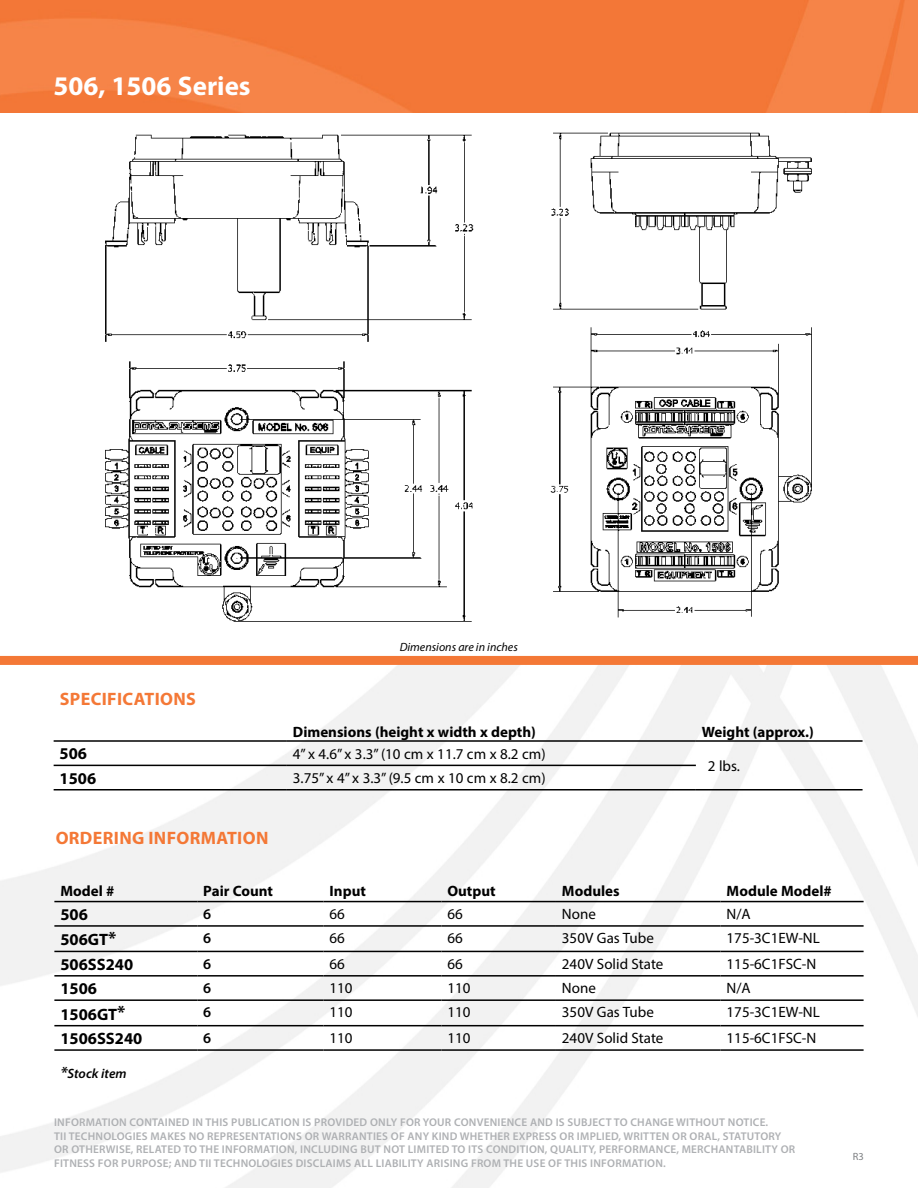
<style>
.page{position:relative;width:918px;height:1188px;background:#fff}
.page>*{position:absolute;margin:0;border:0;box-sizing:border-box;transform-origin:0 0}
.t1{font:700 27px "Myriad Pro";color:#fff}
.t2{font:700 18px "Myriad Pro";letter-spacing:.02em;color:#f47836}
.t3{font:700 16.5px "Myriad Pro";color:#000}
.t4{font:15px "Myriad Pro";color:#000}
.t5{font:700 15px "Myriad Pro";color:#000}
.t6{font:600 15px "Myriad Pro";color:#000}
.t7{font:italic 600 13.5px "Myriad Pro";color:#000}
.t8{font:italic 12px "Myriad Pro";color:#000}
.t9{font:600 11.25px/13.5px "Myriad Pro";letter-spacing:.02em;color:#aeb0b3}
.t10{font:10.5px "Myriad Pro";color:#7e8083}
.s1{font-size:18px}
.s2{font-size:16.5px}
</style>
<div class="page">
<img style="left:0;top:0;width:918px;height:113px">
<div style="left:0;top:656px;width:918px;height:9px;background:#f47836"></div>
<hr style="left:54px;top:901px;width:143px;height:1px;background:#000">
<hr style="left:197px;top:901px;width:127px;height:1px;background:#000">
<hr style="left:324px;top:901px;width:117px;height:1px;background:#000">
<hr style="left:441px;top:901px;width:115px;height:1px;background:#000">
<hr style="left:556px;top:901px;width:165px;height:1px;background:#000">
<hr style="left:721px;top:901px;width:143px;height:1px;background:#000">
<hr style="left:54px;top:925px;width:143px;height:2px;background:#000">
<hr style="left:197px;top:925px;width:127px;height:2px;background:#000">
<hr style="left:324px;top:925px;width:117px;height:2px;background:#000">
<hr style="left:441px;top:925px;width:115px;height:2px;background:#000">
<hr style="left:556px;top:925px;width:165px;height:2px;background:#000">
<hr style="left:721px;top:925px;width:143px;height:2px;background:#000">
<hr style="left:54px;top:951px;width:143px;height:1px;background:#000">
<hr style="left:197px;top:951px;width:127px;height:1px;background:#000">
<hr style="left:324px;top:951px;width:117px;height:1px;background:#000">
<hr style="left:441px;top:951px;width:115px;height:1px;background:#000">
<hr style="left:556px;top:951px;width:165px;height:1px;background:#000">
<hr style="left:721px;top:951px;width:143px;height:1px;background:#000">
<hr style="left:54px;top:975px;width:143px;height:2px;background:#000">
<hr style="left:197px;top:975px;width:127px;height:2px;background:#000">
<hr style="left:324px;top:975px;width:117px;height:2px;background:#000">
<hr style="left:441px;top:975px;width:115px;height:2px;background:#000">
<hr style="left:556px;top:975px;width:165px;height:2px;background:#000">
<hr style="left:721px;top:975px;width:143px;height:2px;background:#000">
<hr style="left:54px;top:999px;width:143px;height:2px;background:#000">
<hr style="left:197px;top:999px;width:127px;height:2px;background:#000">
<hr style="left:324px;top:999px;width:117px;height:2px;background:#000">
<hr style="left:441px;top:999px;width:115px;height:2px;background:#000">
<hr style="left:556px;top:999px;width:165px;height:2px;background:#000">
<hr style="left:721px;top:999px;width:143px;height:2px;background:#000">
<hr style="left:54px;top:1025px;width:143px;height:1px;background:#000">
<hr style="left:197px;top:1025px;width:127px;height:1px;background:#000">
<hr style="left:324px;top:1025px;width:117px;height:1px;background:#000">
<hr style="left:441px;top:1025px;width:115px;height:1px;background:#000">
<hr style="left:556px;top:1025px;width:165px;height:1px;background:#000">
<hr style="left:721px;top:1025px;width:143px;height:1px;background:#000">
<hr style="left:54px;top:1049px;width:143px;height:2px;background:#000">
<hr style="left:197px;top:1049px;width:127px;height:2px;background:#000">
<hr style="left:324px;top:1049px;width:117px;height:2px;background:#000">
<hr style="left:441px;top:1049px;width:115px;height:2px;background:#000">
<hr style="left:556px;top:1049px;width:165px;height:2px;background:#000">
<hr style="left:721px;top:1049px;width:143px;height:2px;background:#000">
<img style="left:105px;top:134px;width:369px;height:488px">
<img style="left:550px;top:328px;width:262px;height:290px">
<img style="left:551px;top:132px;width:261px;height:196px">
<hr style="left:54px;top:740px;width:233px;height:2px;background:#000">
<hr style="left:287px;top:740px;width:409px;height:2px;background:#000">
<hr style="left:696px;top:740px;width:167px;height:2px;background:#000">
<hr style="left:54px;top:765px;width:233px;height:1px;background:#000">
<hr style="left:287px;top:765px;width:409px;height:1px;background:#000">
<hr style="left:54px;top:789px;width:233px;height:1px;background:#000">
<hr style="left:287px;top:789px;width:409px;height:1px;background:#000">
<hr style="left:696px;top:789px;width:167px;height:1px;background:#000">
<h1 class="t1" style="left:54px;top:69px;width:199px">506, 1506 Series</h1>
<h2 class="t2" style="left:60px;top:688px;width:138px">SPECIFICATIONS</h2>
<p class="t8" style="left:400px;top:640px;width:120px">Dimensions are in inches</p>
<h3 class="t5" style="left:293px;top:722px;width:245px">Dimensions (height x width x depth)</h3>
<h3 class="t5" style="left:702px;top:722px;width:113px">Weight (approx.)</h3>
<h3 class="t3" style="left:60px;top:743px;width:29px">506</h3>
<h3 class="t4" style="left:293px;top:745px;width:254px">4” x 4.6” x 3.3” (10 cm x 11.7 cm x 8.2 cm)</h3>
<h3 class="t3" style="left:60px;top:767px;width:38px">1506</h3>
<h3 class="t4" style="left:293px;top:769px;width:254px">3.75” x 4” x 3.3” (9.5 cm x 10 cm x 8.2 cm)</h3>
<h2 class="t2" style="left:56px;top:826px;width:214px">ORDERING INFORMATION</h2>
<h3 class="t4" style="left:708px;top:757px;width:34px">2 lbs.</h3>
<h3 class="t5" style="left:60px;top:881px;width:55px">Model #</h3>
<h3 class="t5" style="left:203px;top:881px;width:71px">Pair Count</h3>
<h3 class="t5" style="left:330px;top:881px;width:38px">Input</h3>
<h3 class="t5" style="left:447px;top:881px;width:50px">Output</h3>
<h3 class="t5" style="left:562px;top:881px;width:59px">Modules</h3>
<h3 class="t5" style="left:727px;top:881px;width:107px">Module Model#</h3>
<h3 class="t3" style="left:60px;top:904px;width:29px">506</h3>
<h3 class="t6" style="left:203px;top:904px;width:10px">6</h3>
<h3 class="t4" style="left:330px;top:905px;width:17px">66</h3>
<h3 class="t4" style="left:447px;top:905px;width:17px">66</h3>
<h3 class="t4" style="left:562px;top:905px;width:35px">None</h3>
<h3 class="t4" style="left:727px;top:905px;width:26px">N/A</h3>
<h3 class="t3" style="left:60px;top:929px;width:57px">506GT<span class="s1">*</span></h3>
<h3 class="t6" style="left:203px;top:929px;width:10px">6</h3>
<h3 class="t4" style="left:330px;top:929px;width:17px">66</h3>
<h3 class="t4" style="left:447px;top:929px;width:17px">66</h3>
<h3 class="t4" style="left:562px;top:929px;width:93px">350V Gas Tube</h3>
<h3 class="t4" style="left:727px;top:929px;width:95px">175-3C1EW-NL</h3>
<h3 class="t3" style="left:60px;top:953px;width:74px">506SS240</h3>
<h3 class="t6" style="left:203px;top:954px;width:10px">6</h3>
<h3 class="t4" style="left:330px;top:954px;width:17px">66</h3>
<h3 class="t4" style="left:447px;top:954px;width:17px">66</h3>
<h3 class="t4" style="left:562px;top:954px;width:103px">240V Solid State</h3>
<h3 class="t4" style="left:727px;top:954px;width:91px">115-6C1FSC-N</h3>
<h3 class="t3" style="left:60px;top:978px;width:38px">1506</h3>
<h3 class="t6" style="left:203px;top:978px;width:10px">6</h3>
<h3 class="t4" style="left:330px;top:979px;width:25px">110</h3>
<h3 class="t4" style="left:447px;top:979px;width:25px">110</h3>
<h3 class="t4" style="left:562px;top:979px;width:35px">None</h3>
<h3 class="t4" style="left:727px;top:979px;width:26px">N/A</h3>
<h3 class="t3" style="left:60px;top:1003px;width:67px">1506GT<span class="s1">*</span></h3>
<h3 class="t6" style="left:203px;top:1003px;width:10px">6</h3>
<h3 class="t4" style="left:330px;top:1003px;width:25px">110</h3>
<h3 class="t4" style="left:447px;top:1003px;width:25px">110</h3>
<h3 class="t4" style="left:562px;top:1003px;width:93px">350V Gas Tube</h3>
<h3 class="t4" style="left:727px;top:1003px;width:95px">175-3C1EW-NL</h3>
<h3 class="t3" style="left:60px;top:1028px;width:83px">1506SS240</h3>
<h3 class="t6" style="left:203px;top:1028px;width:10px">6</h3>
<h3 class="t4" style="left:330px;top:1029px;width:25px">110</h3>
<h3 class="t4" style="left:447px;top:1029px;width:25px">110</h3>
<h3 class="t4" style="left:562px;top:1029px;width:103px">240V Solid State</h3>
<h3 class="t4" style="left:727px;top:1029px;width:91px">115-6C1FSC-N</h3>
<p class="t7" style="left:60px;top:1065px;width:68px"><span class="s2">*</span>Stock item</p>
<p class="t9" style="left:54px;top:1115px;width:743px">INFORMATION CONTAINED IN THIS PUBLICATION IS PROVIDED ONLY FOR YOUR CONVENIENCE AND IS SUBJECT TO CHANGE WITHOUT NOTICE.<br>TII TECHNOLOGIES MAKES NO REPRESENTATIONS OR WARRANTIES OF ANY KIND WHETHER EXPRESS OR IMPLIED, WRITTEN OR ORAL, STATUTORY OR OTHERWISE, RELATED TO THE INFORMATION, INCLUDING BUT NOT LIMITED TO ITS CONDITION, QUALITY, PERFORMANCE, MERCHANTABILITY OR FITNESS FOR PURPOSE; AND TII TECHNOLOGIES DISCLAIMS ALL LIABILITY ARISING FROM THE USE OF THIS INFORMATION.</p>
<p class="t10" style="left:853px;top:1150px;width:13px">R3</p>
</div>
